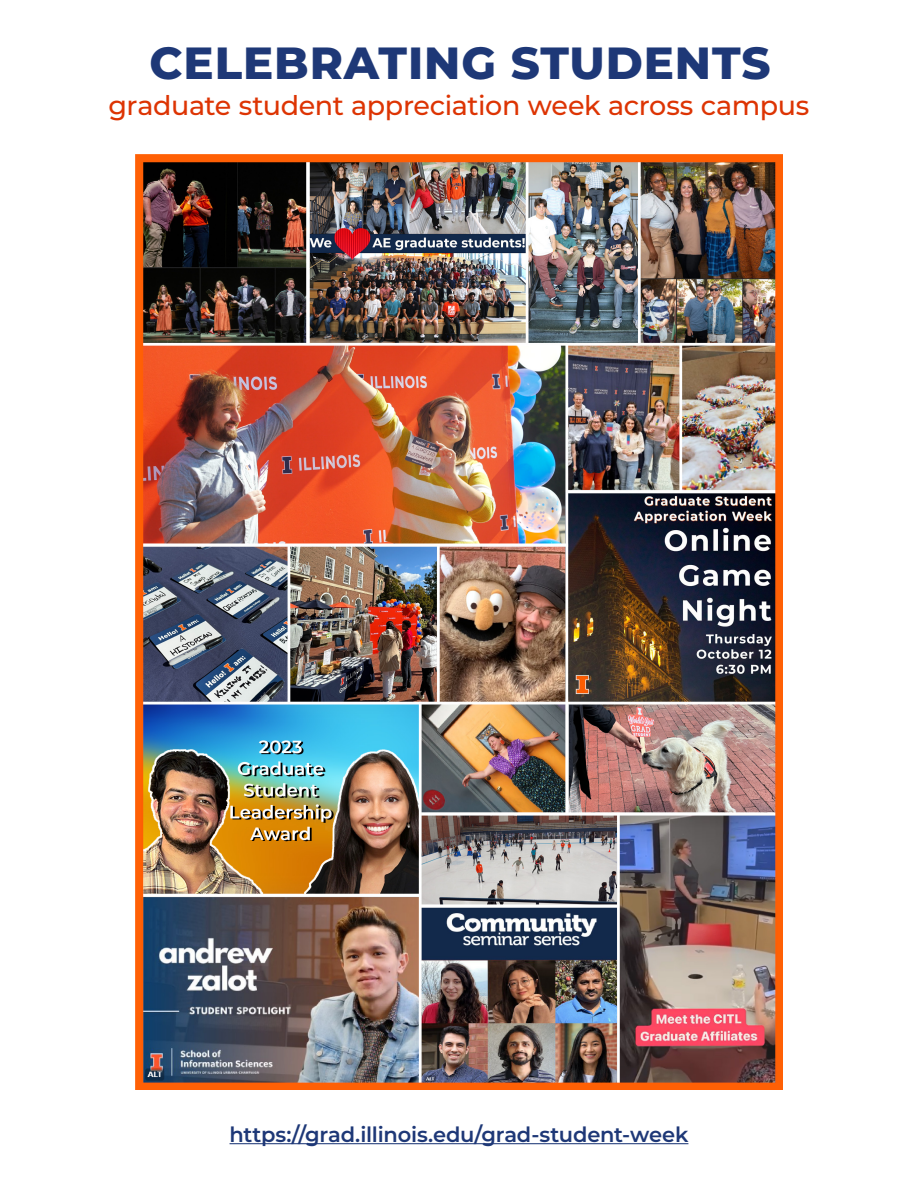
<style>
.page{position:relative;width:918px;height:1188px;background:#fff}
.page>*{position:absolute;margin:0;border:0;box-sizing:border-box;transform-origin:0 0}
.H2-_NEW{font:800 45px "Montserrat";letter-spacing:.02em;color:#1e3877}
.Bottom_topic{font:500 27px "Montserrat";letter-spacing:-.015em;color:#dd3403}
.Bottom_URL{font:600 21px "Montserrat";letter-spacing:-.01em;color:#1e3877}
</style>
<div class="page">
<hr style="left:230px;top:1143px;width:458px;height:1px;background:#1e3877">
<img style="left:135px;top:155px;width:648px;height:935px">
<p class="H2-_NEW" style="left:149px;top:30px;width:623px">CELEBRATING STUDENTS</p>
<p class="Bottom_topic" style="left:109px;top:87px;width:702px">graduate student appreciation week across campus</p>
<p class="Bottom_URL" style="left:230px;top:1119px;width:460px">https://grad.illinois.edu/grad-student-week</p>
</div>
